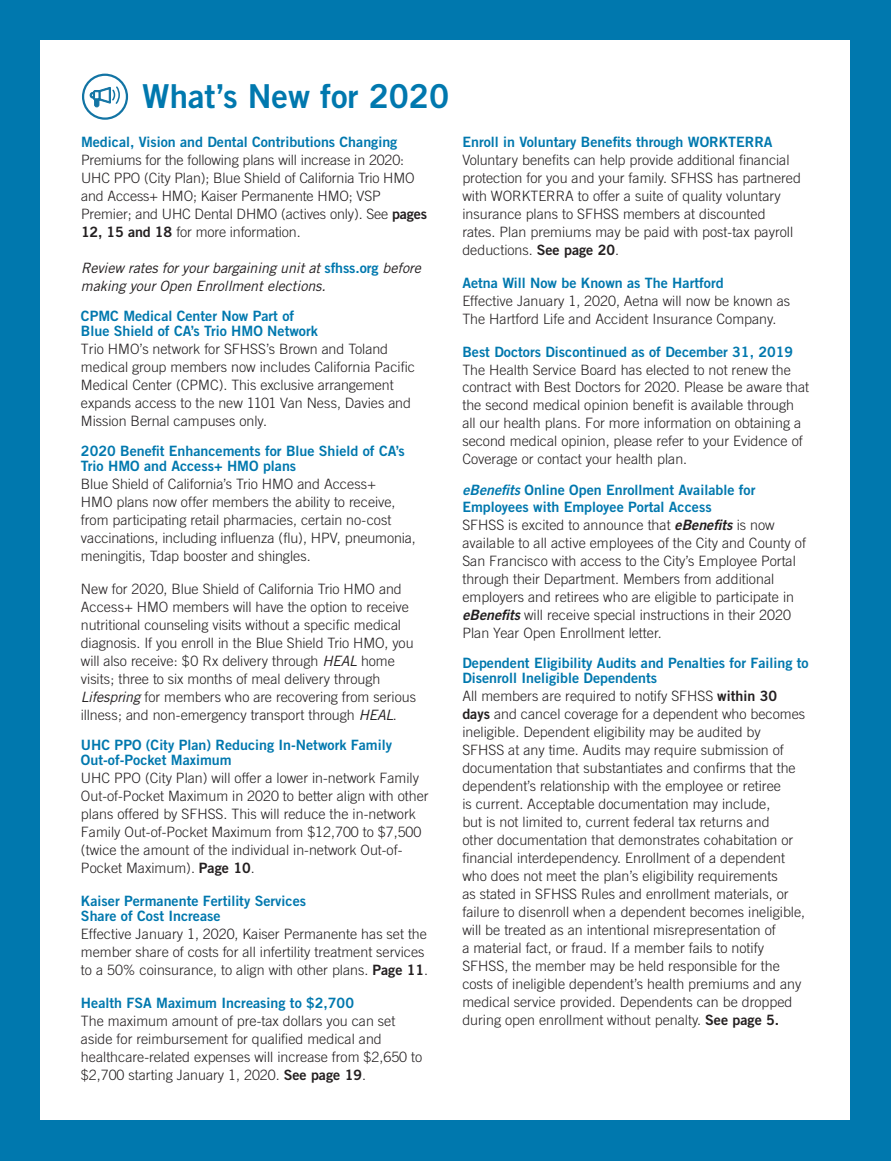
<style>
.page{position:relative;width:891px;height:1161px;background:#0078ae}
.page>*{position:absolute;margin:0;border:0;box-sizing:border-box;transform-origin:0 0}
.t1{font:33px "Trade Gothic Bold Two";color:#0078ae}
.t2{font:300 14.25px/18px "Trade Gothic";color:#231f20}
.t3{font:14.25px/15px "Trade Gothic Bold Two";color:#0078ae}
.t4{font:italic 14.25px/18px "Trade Gothic";letter-spacing:-.01em;color:#231f20}
.s1{font-family:"Trade Gothic Bold Two";font-weight:400}
.s2{font-family:"Trade Gothic Bold Two";font-style:normal;color:#0078ae}
.s3{font-weight:400;font-style:italic}
.s4{font-style:italic}
.s5{font-family:"Trade Gothic Bold Two";font-weight:400;font-style:italic}
</style>
<div class="page">
<div style="left:40px;top:41px;width:810px;height:1079px;background:#fff"></div>
<div style="left:82px;top:74px;width:46px;height:46px;border:2px solid #1274a4;border-radius:50%"></div>
<svg style="left:90px;top:86px;width:30px;height:21px"></svg>
<h1 class="t1" style="left:142px;top:76px;width:309px">What’s New for 2020</h1>
<p class="t3" style="left:81px;top:134px;width:318px">Medical, Vision and Dental Contributions Changing</p>
<p class="t2" style="left:81px;top:150px;width:348px">Premiums for the following plans will increase in 2020:<br>UHC PPO (City Plan); Blue Shield of California Trio HMO and Access+ HMO; Kaiser Permanente HMO; VSP Premier; and UHC Dental DHMO (actives only). See <span class="s1">pages 12, 15 and 18</span> for more information.</p>
<p class="t4" style="left:81px;top:258px;width:341px">Review rates for your bargaining unit at <span class="s2">sfhss.org</span> before making your Open Enrollment elections.</p>
<p class="t3" style="left:81px;top:308px;width:238px">CPMC Medical Center Now Part of<br>Blue Shield of CA’s Trio HMO Network</p>
<p class="t2" style="left:81px;top:339px;width:335px">Trio HMO’s network for SFHSS’s Brown and Toland medical group members now includes California Pacific Medical Center (CPMC). This exclusive arrangement expands access to the new 1101 Van Ness, Davies and Mission Bernal campuses only.</p>
<p class="t3" style="left:81px;top:443px;width:325px">2020 Benefit Enhancements for Blue Shield of CA’s<br>Trio HMO and Access+ HMO plans</p>
<p class="t2" style="left:81px;top:474px;width:336px">Blue Shield of California’s Trio HMO and Access+<br>HMO plans now offer members the ability to receive, from participating retail pharmacies, certain no-cost vaccinations, including influenza (flu), HPV, pneumonia, meningitis, Tdap booster and shingles.</p>
<p class="t2" style="left:81px;top:579px;width:337px">New for 2020, Blue Shield of California Trio HMO and Access+ HMO members will have the option to receive nutritional counseling visits without a specific medical diagnosis. If you enroll in the Blue Shield Trio HMO, you will also receive: $0 Rx delivery through <span class="s3">HEAL</span> home visits; three to six months of meal delivery through <span class="s3">Lifespring</span> for members who are recovering from serious illness; and non-emergency transport through <span class="s3">HEAL</span>.</p>
<p class="t3" style="left:81px;top:737px;width:313px">UHC PPO (City Plan) Reducing In-Network Family<br>Out-of-Pocket Maximum</p>
<p class="t2" style="left:81px;top:768px;width:349px">UHC PPO (City Plan) will offer a lower in-network Family Out-of-Pocket Maximum in 2020 to better align with other plans offered by SFHSS. This will reduce the in-network Family Out-of-Pocket Maximum from $12,700 to $7,500 (twice the amount of the individual in-network Out-of-Pocket Maximum). <span class="s1">Page 10</span>.</p>
<p class="t3" style="left:81px;top:893px;width:227px">Kaiser Permanente Fertility Services<br>Share of Cost Increase</p>
<p class="t2" style="left:81px;top:924px;width:349px">Effective January 1, 2020, Kaiser Permanente has set the member share of costs for all infertility treatment services to a 50% coinsurance, to align with other plans. <span class="s1">Page 11</span>.</p>
<p class="t3" style="left:81px;top:996px;width:275px">Health FSA Maximum Increasing to $2,700</p>
<p class="t2" style="left:81px;top:1012px;width:343px">The maximum amount of pre-tax dollars you can set aside for reimbursement for qualified medical and healthcare-related expenses will increase from $2,650 to $2,700 starting January 1, 2020. <span class="s1">See page 19</span>.</p>
<p class="t3" style="left:462px;top:134px;width:312px">Enroll in Voluntary Benefits through WORKTERRA</p>
<p class="t2" style="left:462px;top:150px;width:340px">Voluntary benefits can help provide additional financial protection for you and your family. SFHSS has partnered with WORKTERRA to offer a suite of quality voluntary insurance plans to SFHSS members at discounted rates. Plan premiums may be paid with post-tax payroll deductions. <span class="s1">See page 20</span>.</p>
<p class="t3" style="left:462px;top:275px;width:263px">Aetna Will Now be Known as The Hartford</p>
<p class="t2" style="left:462px;top:291px;width:329px">Effective January 1, 2020, Aetna will now be known as<br>The Hartford Life and Accident Insurance Company.</p>
<p class="t3" style="left:462px;top:344px;width:332px">Best Doctors Discontinued as of December 31, 2019</p>
<p class="t2" style="left:462px;top:360px;width:348px">The Health Service Board has elected to not renew the contract with Best Doctors for 2020. Please be aware that the second medical opinion benefit is available through all our health plans. For more information on obtaining a second medical opinion, please refer to your Evidence of Coverage or contact your health plan.</p>
<p class="t3" style="left:462px;top:480px;width:295px;line-height:18px"><span class="s4">eBenefits</span> Online Open Enrollment Available for<br>Employees with Employee Portal Access</p>
<p class="t2" style="left:462px;top:516px;width:345px">SFHSS is excited to announce that <span class="s5">eBenefits</span> is now available to all active employees of the City and County of San Francisco with access to the City’s Employee Portal through their Department. Members from additional employers and retirees who are eligible to participate in <span class="s5">eBenefits</span> will receive special instructions in their 2020<br>Plan Year Open Enrollment letter.</p>
<p class="t3" style="left:462px;top:656px;width:348px">Dependent Eligibility Audits and Penalties for Failing to<br>Disenroll Ineligible Dependents</p>
<p class="t2" style="left:462px;top:687px;width:344px">All members are required to notify SFHSS <span class="s1">within 30 days</span> and cancel coverage for a dependent who becomes ineligible. Dependent eligibility may be audited by SFHSS at any time. Audits may require submission of documentation that substantiates and confirms that the dependent’s relationship with the employee or retiree<br>is current. Acceptable documentation may include,<br>but is not limited to, current federal tax returns and<br>other documentation that demonstrates cohabitation or financial interdependency. Enrollment of a dependent who does not meet the plan’s eligibility requirements<br>as stated in SFHSS Rules and enrollment materials, or failure to disenroll when a dependent becomes ineligible, will be treated as an intentional misrepresentation of<br>a material fact, or fraud. If a member fails to notify SFHSS, the member may be held responsible for the costs of ineligible dependent’s health premiums and any medical service provided. Dependents can be dropped during open enrollment without penalty. <span class="s1">See page 5.</span></p>
</div>
